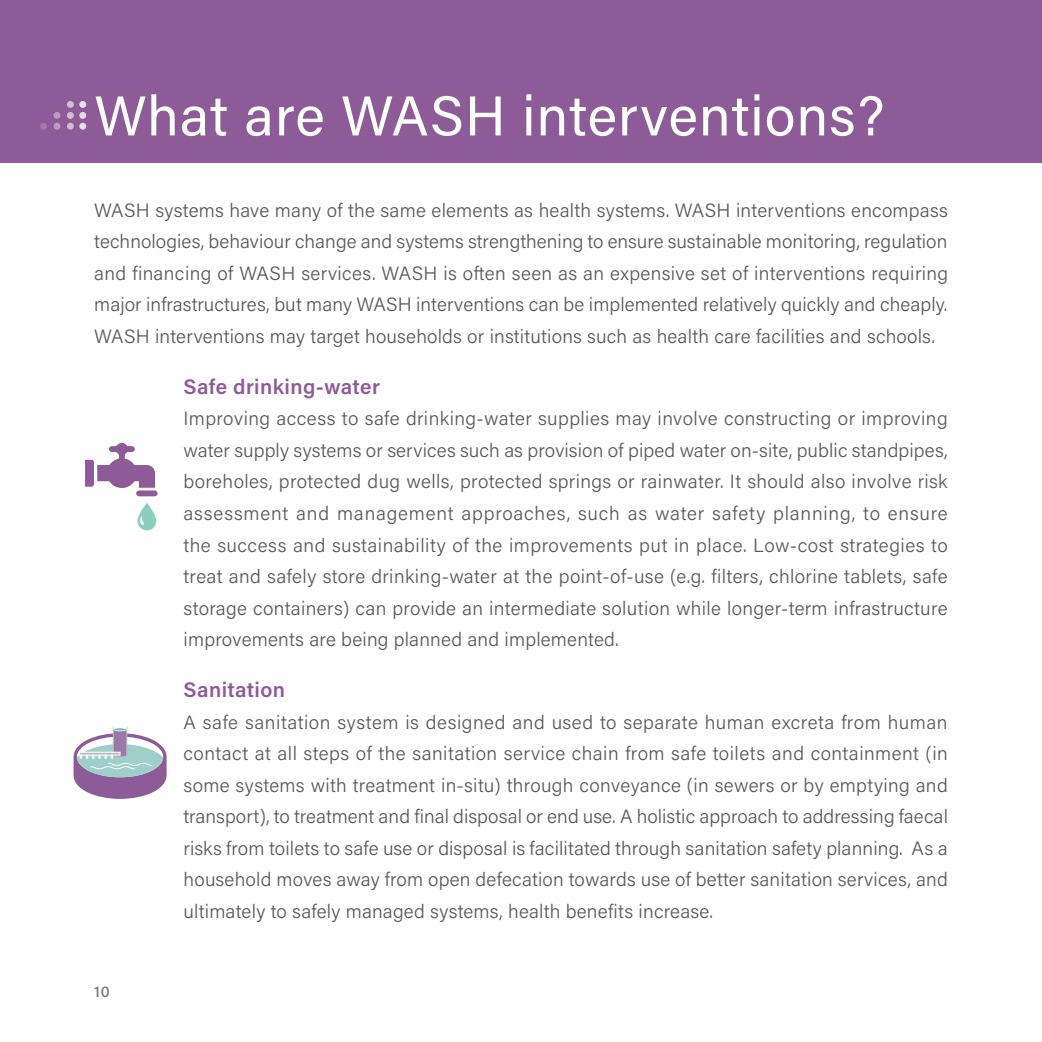
<style>
.page{position:relative;width:1042px;height:1042px;background:#fff}
.page>*{position:absolute;margin:0;border:0;box-sizing:border-box;transform-origin:0 0}
.t1{font:56px "Acumin Pro";letter-spacing:.015em;color:#fff}
.Body{font:600 21px "Acumin Pro";letter-spacing:.02em;color:#8d5b98}
.Body-2{font:300 19.25px/31.5px "Acumin Pro";letter-spacing:.01em;color:#57585a;text-align:justify}
.t2{font:500 15.75px "Acumin Pro";color:#776f70}
</style>
<div class="page">
<div style="left:0;top:0;width:1042px;height:163px;background:#8d5b98"></div>
<svg style="left:137px;top:503px;width:19px;height:28px"></svg>
<svg style="left:85px;top:442px;width:73px;height:54px"></svg>
<svg style="left:74px;top:728px;width:93px;height:71px"></svg>
<div style="left:79px;top:123px;width:7px;height:7px;background:#e8deea;border-radius:50%"></div>
<div style="left:67px;top:123px;width:7px;height:7px;background:#d1bdd5;border-radius:50%"></div>
<div style="left:54px;top:123px;width:6px;height:7px;background:#ba9bc0;border-radius:50%"></div>
<div style="left:40px;top:123px;width:7px;height:7px;background:#a37bac;border-radius:50%"></div>
<div style="left:79px;top:112px;width:7px;height:7px;background:#e8deea;border-radius:50%"></div>
<div style="left:67px;top:112px;width:7px;height:7px;background:#d1bdd5;border-radius:50%"></div>
<div style="left:54px;top:112px;width:6px;height:7px;background:#ba9bc0;border-radius:50%"></div>
<div style="left:79px;top:101px;width:7px;height:7px;background:#e8deea;border-radius:50%"></div>
<div style="left:67px;top:101px;width:7px;height:7px;background:#d1bdd5;border-radius:50%"></div>
<h2 class="t1" style="left:94px;top:77px;width:792px">What are WASH interventions?</h2>
<p class="Body-2" style="left:94px;top:193px;width:855px">WASH systems have many of the same elements as health systems. WASH interventions encompass technologies, behaviour change and systems strengthening to ensure sustainable monitoring, regulation and financing of WASH services. WASH is often seen as an expensive set of interventions requiring major infrastructures, but many WASH interventions can be implemented relatively quickly and cheaply.<br>WASH interventions may target households or institutions such as health care facilities and schools.</p>
<p class="Body" style="left:184px;top:372px;width:198px">Safe drinking-water</p>
<p class="Body-2" style="left:184px;top:402px;width:766px">Improving access to safe drinking-water supplies may involve constructing or improving water supply systems or services such as provision of piped water on-site, public standpipes, boreholes, protected dug wells, protected springs or rainwater. It should also involve risk assessment and management approaches, such as water safety planning, to ensure the success and sustainability of the improvements put in place. Low-cost strategies to treat and safely store drinking-water at the point-of-use (e.g. filters, chlorine tablets, safe storage containers) can provide an intermediate solution while longer-term infrastructure improvements are being planned and implemented.</p>
<p class="Body" style="left:184px;top:675px;width:103px">Sanitation</p>
<p class="Body-2" style="left:184px;top:705px;width:766px">A safe sanitation system is designed and used to separate human excreta from human contact at all steps of the sanitation service chain from safe toilets and containment (in some systems with treatment in-situ) through conveyance (in sewers or by emptying and transport), to treatment and final disposal or end use. A holistic approach to addressing faecal risks from toilets to safe use or disposal is facilitated through sanitation safety planning. As a household moves away from open defecation towards use of better sanitation services, and ultimately to safely managed systems, health benefits increase.</p>
<p class="t2" style="left:94px;top:980px;width:17px">10</p>
</div>
